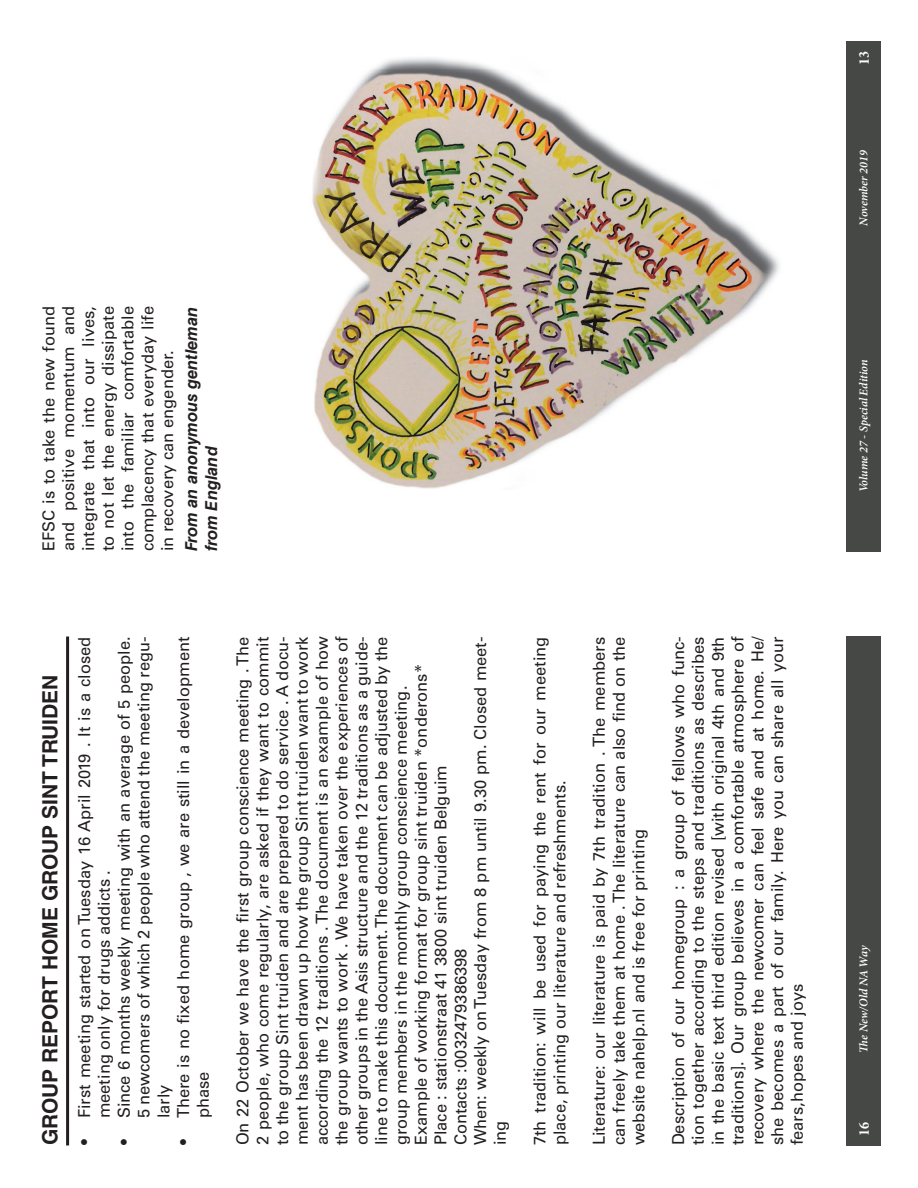
<style>
.page{position:relative;width:918px;height:1188px;background:#fff}
.page>*{position:absolute;margin:0;border:0;box-sizing:border-box;transform-origin:0 0}
.t1{font:700 21px "Helvetica LT Std";color:#231f20}
.t2{font:16.5px/19.8px "Univers LT Std";color:#231f20;text-align:justify}
.t3{font:italic 700 16.5px/19.8px "Helvetica LT Std";color:#231f20}
.t4{font:700 condensed 15px "Minion Pro";color:#fff}
.t5{font:italic 600 12px "Minion Pro";color:#fff}
</style>
<div class="page">
<div style="left:846px;top:41px;width:34px;height:510px;background:#464846"></div>
<img style="left:349px;top:58px;width:431px;height:379px">
<img style="left:312px;top:96px;width:37px;height:363px">
<img style="left:348px;top:437px;width:216px;height:52px">
<div style="left:846px;top:637px;width:34px;height:509px;background:#464846"></div>
<hr style="left:66px;top:637px;width:3px;height:508px;background:#231f20">
<p class="t2" style="left:40px;top:551px;width:247px;rotate:-90deg">EFSC is to take the new found and positive momentum and integrate that into our lives, to not let the energy dissipate into the familiar comfortable complacency that everyday life in recovery can engender.</p>
<p class="t3" style="left:183px;top:551px;width:246px;rotate:-90deg">From an anonymous gentleman from England</p>
<p class="t1" style="left:43px;top:1145px;width:473px;rotate:-90deg">GROUP REPORT HOME GROUP SINT TRUIDEN</p>
<p class="t2" style="left:75px;top:1118px;width:483px;text-indent:-27px;rotate:-90deg">• First meeting started on Tuesday 16 April 2019 . It is a closed meeting only for drugs addicts .</p>
<p class="t2" style="left:115px;top:1118px;width:483px;text-indent:-27px;rotate:-90deg">• Since 6 months weekly meeting with an average of 5 people.<br>5 newcomers of which 2 people who attend the meeting regu&shy;larly</p>
<p class="t2" style="left:174px;top:1118px;width:483px;text-indent:-27px;rotate:-90deg">• There is no fixed home group , we are still in a development phase</p>
<p class="t2" style="left:234px;top:1145px;width:511px;text-align:left;rotate:-90deg">On 22 October we have the first group conscience meeting . The 2 people, who come regularly, are asked if they want to commit to the group Sint truiden and are prepared to do service . A docu&shy;ment has been drawn up how the group Sint truiden want to work according the 12 traditions . The document is an example of how the group wants to work . We have taken over the experiences of other groups in the Asis structure and the 12 traditions as a guide&shy;line to make this document. The document can be adjusted by the group members in the monthly group conscience meeting.<br>Example of working format for group sint truiden *onderons* Place : stationstraat 41 3800 sint truiden Belguim<br>Contacts :0032479386398<br>When: weekly on Tuesday from 8 pm until 9.30 pm. Closed meet&shy;ing</p>
<p class="t2" style="left:531px;top:1145px;width:511px;rotate:-90deg">7th tradition: will be used for paying the rent for our meeting place, printing our literature and refreshments.</p>
<p class="t2" style="left:590px;top:1145px;width:511px;rotate:-90deg">Literature: our literature is paid by 7th tradition . The members can freely take them at home . The literature can also find on the website nahelp.nl and is free for printing</p>
<p class="t2" style="left:669px;top:1145px;width:511px;rotate:-90deg">Description of our homegroup : a group of fellows who func&shy;tion together according to the steps and traditions as describes in the basic text third edition revised [with original 4th and 9th traditions]. Our group believes in a comfortable atmosphere of recovery where the newcomer can feel safe and at home. He/ she becomes a part of our family. Here you can share all your fears,hopes and joys</p>
<p class="t4" style="left:855px;top:65px;width:15px;rotate:-90deg">13</p>
<p class="t5" style="left:859px;top:226px;width:77px;rotate:-90deg">November 2019</p>
<p class="t5" style="left:859px;top:492px;width:134px;rotate:-90deg">Volume 27 - Special Edition</p>
<p class="t5" style="left:859px;top:1053px;width:108px;rotate:-90deg">The New/Old NA Way</p>
<p class="t4" style="left:855px;top:1136px;width:15px;rotate:-90deg">16</p>
</div>
